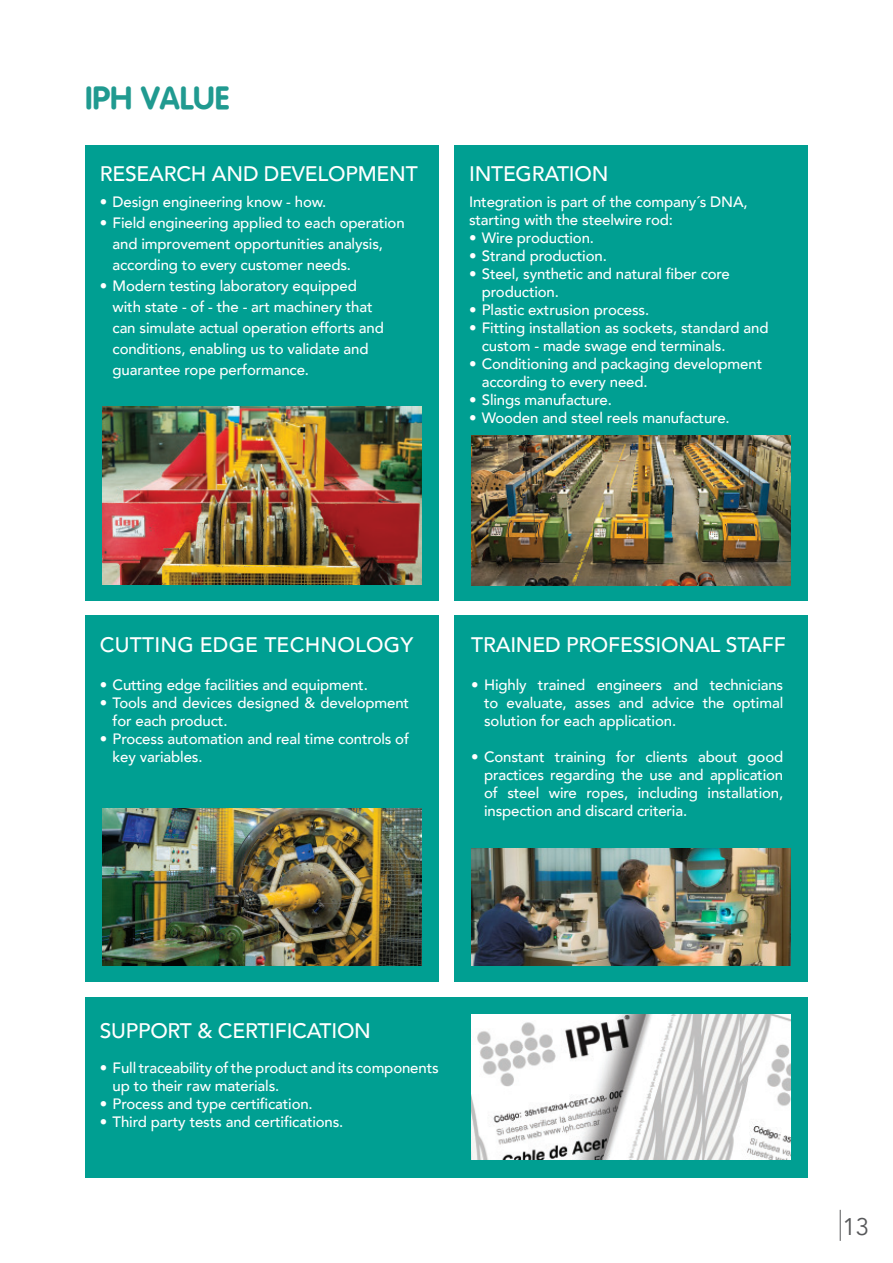
<style>
.page{position:relative;width:893px;height:1263px;background:#fff}
.page>*{position:absolute;margin:0;border:0;box-sizing:border-box;transform-origin:0 0}
.t1{font:31.5px "Corporate Rounded Bold SWFTE";color:#209a90}
.t2{font:24px "Avenir";color:#57585a}
.t3{font:500 21px "Avenir";letter-spacing:-.01em;color:#fff}
.t4{font:500 21px "Avenir";letter-spacing:.01em;color:#fff}
.t5{font:500 15px/18px "Avenir";letter-spacing:-.01em;color:#fff}
</style>
<div class="page">
<hr style="left:840px;top:1210px;width:1px;height:31px;background:#57585a">
<div style="left:85px;top:145px;width:354px;height:455px;background:#009f92"></div>
<div style="left:85px;top:616px;width:354px;height:366px;background:#009f92"></div>
<div style="left:85px;top:997px;width:723px;height:181px;background:#009f92"></div>
<div style="left:454px;top:616px;width:354px;height:366px;background:#009f92"></div>
<div style="left:454px;top:145px;width:354px;height:455px;background:#009f92"></div>
<img style="left:102px;top:406px;width:320px;height:178px">
<img style="left:471px;top:848px;width:320px;height:117px">
<img style="left:471px;top:435px;width:320px;height:151px">
<img style="left:102px;top:808px;width:320px;height:157px">
<img style="left:471px;top:1015px;width:320px;height:145px">
<p class="t1" style="left:85px;top:80px;width:146px">IPH VALUE</p>
<p class="t3" style="left:100px;top:156px;width:319px">RESEARCH AND DEVELOPMENT</p>
<p class="t5" style="left:100px;top:192px;width:228px">• Design engineering know - how.</p>
<p class="t5" style="left:113px;top:211px;width:294px;line-height:21px;text-indent:-13px">• Field engineering applied to each operation and improvement opportunities analysis, according to every customer needs.</p>
<p class="t5" style="left:113px;top:274px;width:273px;line-height:21px;text-indent:-13px">• Modern testing laboratory equipped with state - of - the - art machinery that can simulate actual operation efforts and conditions, enabling us to validate and guarantee rope performance.</p>
<p class="t3" style="left:469px;top:156px;width:141px">INTEGRATION</p>
<p class="t5" style="left:469px;top:192px;width:280px">Integration is part of the company´s DNA, starting with the steelwire rod:</p>
<p class="t5" style="left:469px;top:228px;width:126px">• Wire production.</p>
<p class="t5" style="left:469px;top:246px;width:139px">• Strand production.</p>
<p class="t5" style="left:482px;top:264px;width:250px;text-indent:-13px">• Steel, synthetic and natural fiber core production.</p>
<p class="t5" style="left:469px;top:300px;width:182px">• Plastic extrusion process.</p>
<p class="t5" style="left:482px;top:318px;width:288px;text-indent:-13px">• Fitting installation as sockets, standard and custom - made swage end terminals.</p>
<p class="t5" style="left:482px;top:354px;width:282px;text-indent:-13px">• Conditioning and packaging development according to every need.</p>
<p class="t5" style="left:469px;top:390px;width:144px">• Slings manufacture.</p>
<p class="t5" style="left:469px;top:408px;width:262px">• Wooden and steel reels manufacture.</p>
<p class="t4" style="left:100px;top:627px;width:315px">CUTTING EDGE TECHNOLOGY</p>
<p class="t5" style="left:100px;top:675px;width:270px">• Cutting edge facilities and equipment.</p>
<p class="t5" style="left:113px;top:693px;width:298px;text-indent:-13px">• Tools and devices designed &amp; development for each product.</p>
<p class="t5" style="left:113px;top:729px;width:298px;text-indent:-13px">• Process automation and real time controls of key variables.</p>
<p class="t3" style="left:471px;top:627px;width:316px">TRAINED PROFESSIONAL STAFF</p>
<p class="t5" style="left:484px;top:675px;width:301px;text-align:justify;text-indent:-13px">• Highly trained engineers and technicians to evaluate, asses and advice the optimal solution for each application.</p>
<p class="t5" style="left:484px;top:747px;width:301px;text-align:justify;text-indent:-13px">• Constant training for clients about good practices regarding the use and application of steel wire ropes, including installation, inspection and discard criteria.</p>
<p class="t3" style="left:100px;top:1013px;width:273px">SUPPORT &amp; CERTIFICATION</p>
<p class="t5" style="left:113px;top:1058px;width:328px;text-indent:-13px">• Full traceability of the product and its components up to their raw materials.</p>
<p class="t5" style="left:100px;top:1094px;width:214px">• Process and type certification.</p>
<p class="t5" style="left:100px;top:1112px;width:245px">• Third party tests and certifications.</p>
<p class="t2" style="left:842px;top:1212px;width:28px">13</p>
</div>
